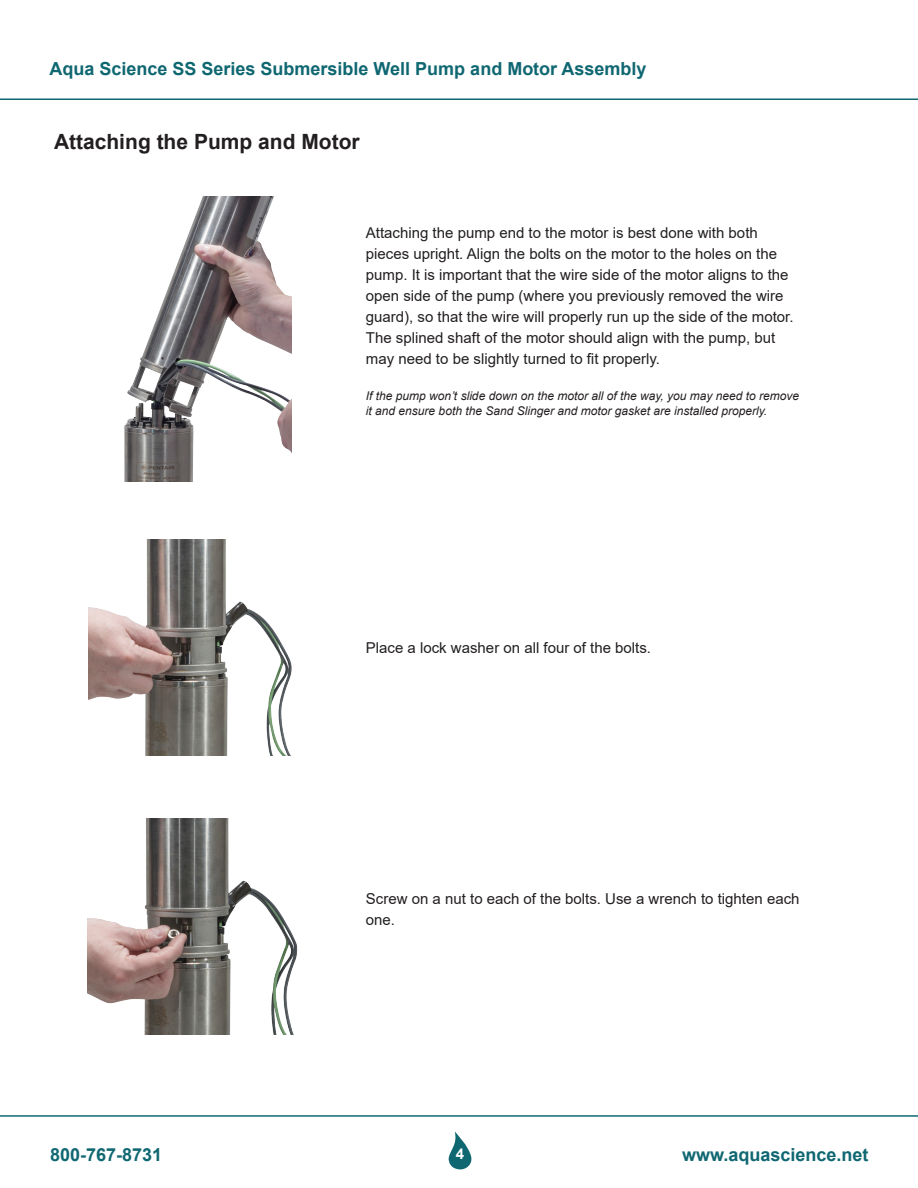
<style>
.page{position:relative;width:918px;height:1188px;background:#fff}
.page>*{position:absolute;margin:0;border:0;box-sizing:border-box;transform-origin:0 0}
.Section_Title{font:700 21px "Arial";color:#231f20}
.t1{font:700 18px "Arial";color:#0f6771}
.Regular_Body{font:15px/21px "Arial";color:#231f20}
.t2{font:700 15px "Arial";color:#fff}
.Regular_Body_Notes{font:italic 12px/15px "Arial";color:#231f20}
</style>
<div class="page">
<svg style="left:448px;top:1132px;width:24px;height:38px"></svg>
<hr style="left:0;top:98px;width:918px;height:2px;background:#0f6771">
<hr style="left:0;top:1115px;width:918px;height:2px;background:#0f6771">
<img style="left:124px;top:196px;width:167px;height:285px">
<img style="left:89px;top:540px;width:203px;height:216px">
<img style="left:87px;top:819px;width:211px;height:216px">
<p class="t1" style="left:50px;top:56px;width:599px">Aqua Science SS Series Submersible Well Pump and Motor Assembly</p>
<p class="Section_Title" style="left:54px;top:127px;width:307px">Attaching the Pump and Motor</p>
<p class="Regular_Body" style="left:366px;top:222px;width:429px">Attaching the pump end to the motor is best done with both pieces upright. Align the bolts on the motor to the holes on the pump. It is important that the wire side of the motor aligns to the open side of the pump (where you previously removed the wire guard), so that the wire will properly run up the side of the motor.<br>The splined shaft of the motor should align with the pump, but may need to be slightly turned to fit properly.</p>
<p class="Regular_Body_Notes" style="left:366px;top:389px;width:435px">If the pump won’t slide down on the motor all of the way, you may need to remove it and ensure both the Sand Slinger and motor gasket are installed properly.</p>
<p class="Regular_Body" style="left:366px;top:637px;width:287px">Place a lock washer on all four of the bolts.</p>
<p class="Regular_Body" style="left:366px;top:889px;width:435px">Screw on a nut to each of the bolts. Use a wrench to tighten each one.</p>
<p class="t1" style="left:50px;top:1142px;width:114px">800-767-8731</p>
<p class="t2" style="left:456px;top:1144px;width:10px">4</p>
<p class="t1" style="left:682px;top:1142px;width:188px">www.aquascience.net</p>
</div>
